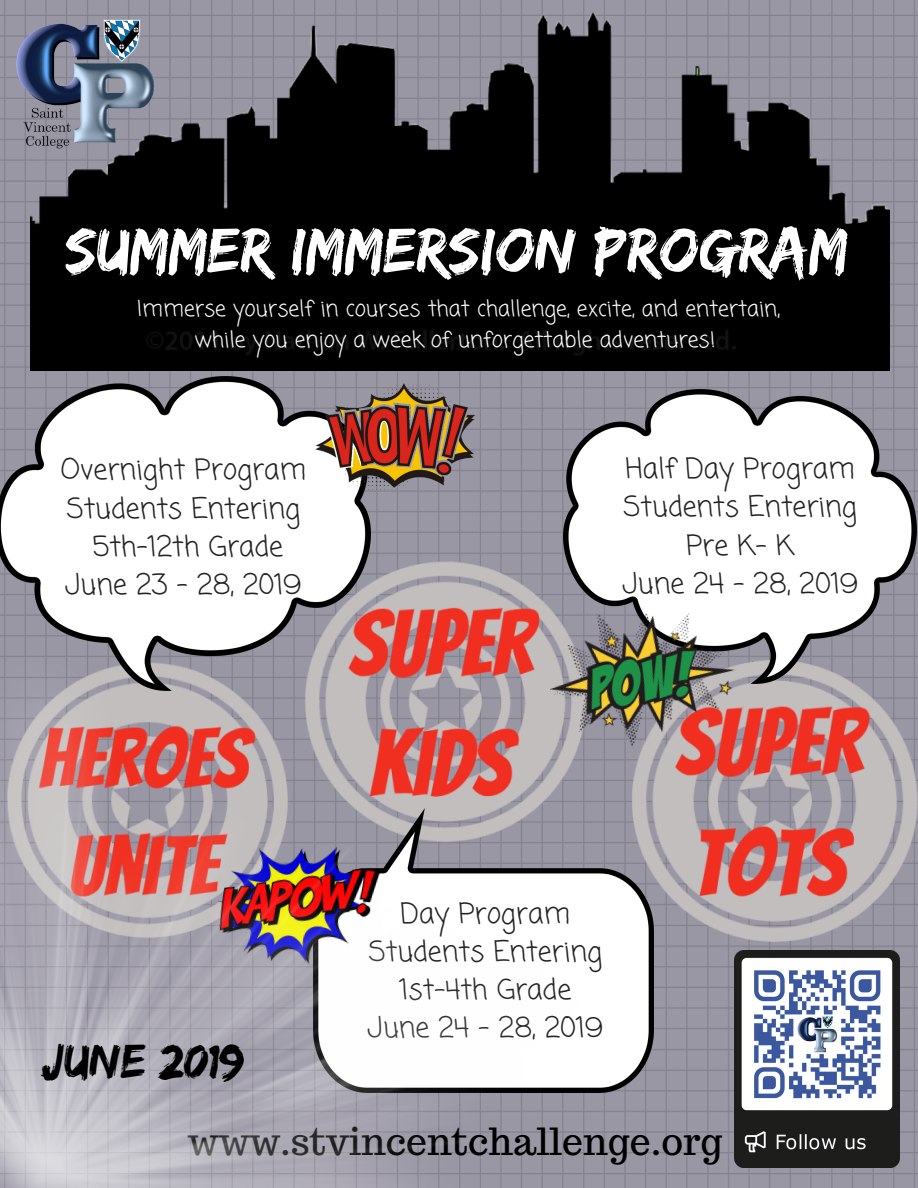
<style>
.page{position:relative;width:918px;height:1188px;background:#fff}
.page>*{position:absolute;margin:0;border:0;box-sizing:border-box;transform-origin:0 0}
.t1{font:65.4px "Edo SZ";color:#fff}
.t2{font:49.8px "Edo SZ";color:#000}
.t3{font:37.35px "Trocchi";color:#000}
.t4{font:28.05px/38.2px "Coming Soon";color:#222;text-align:center}
.t5{font:21.75px/30.3px "Coming Soon";color:#fff;text-align:center}
</style>
<div class="page">
<img style="left:0;top:0;width:918px;height:1188px">
<img style="left:370px;top:507px;width:194px;height:58px">
<img style="left:646px;top:605px;width:272px;height:357px">
<img style="left:0;top:377px;width:370px;height:188px">
<img style="left:646px;top:809px;width:8px;height:283px">
<img style="left:564px;top:389px;width:353px;height:295px">
<img style="left:646px;top:584px;width:103px;height:183px">
<img style="left:735px;top:951px;width:165px;height:217px">
<img style="left:14px;top:18px;width:16px;height:132px">
<img style="left:30px;top:8px;width:860px;height:362px">
<img style="left:314px;top:378px;width:165px;height:114px">
<img style="left:0;top:565px;width:646px;height:623px">
<h1 class="t1" style="left:65px;top:212px;width:784px">SUMMER IMMERSION PROGRAM</h1>
<p class="t5" style="left:137px;top:295px;width:644px">Immerse yourself in courses that challenge, excite, and entertain, while you enjoy a week of unforgettable adventures!</p>
<p class="t4" style="left:60px;top:453px;width:247px">Overnight Program<br>Students Entering<br>5th-12th Grade<br>June 23 - 28, 2019</p>
<p class="t4" style="left:622px;top:451px;width:237px">Half Day Program<br>Students Entering<br>Pre K- K<br>June 24 - 28, 2019</p>
<h2 class="t2" style="left:41px;top:1032px;width:205px">JUNE 2019</h2>
<p class="t4" style="left:368px;top:896px;width:237px">Day Program<br>Students Entering<br>1st-4th Grade<br>June 24 - 28, 2019</p>
<h3 class="t3" style="left:188px;top:1117px;width:536px">www.stvincentchallenge.org</h3>
</div>
